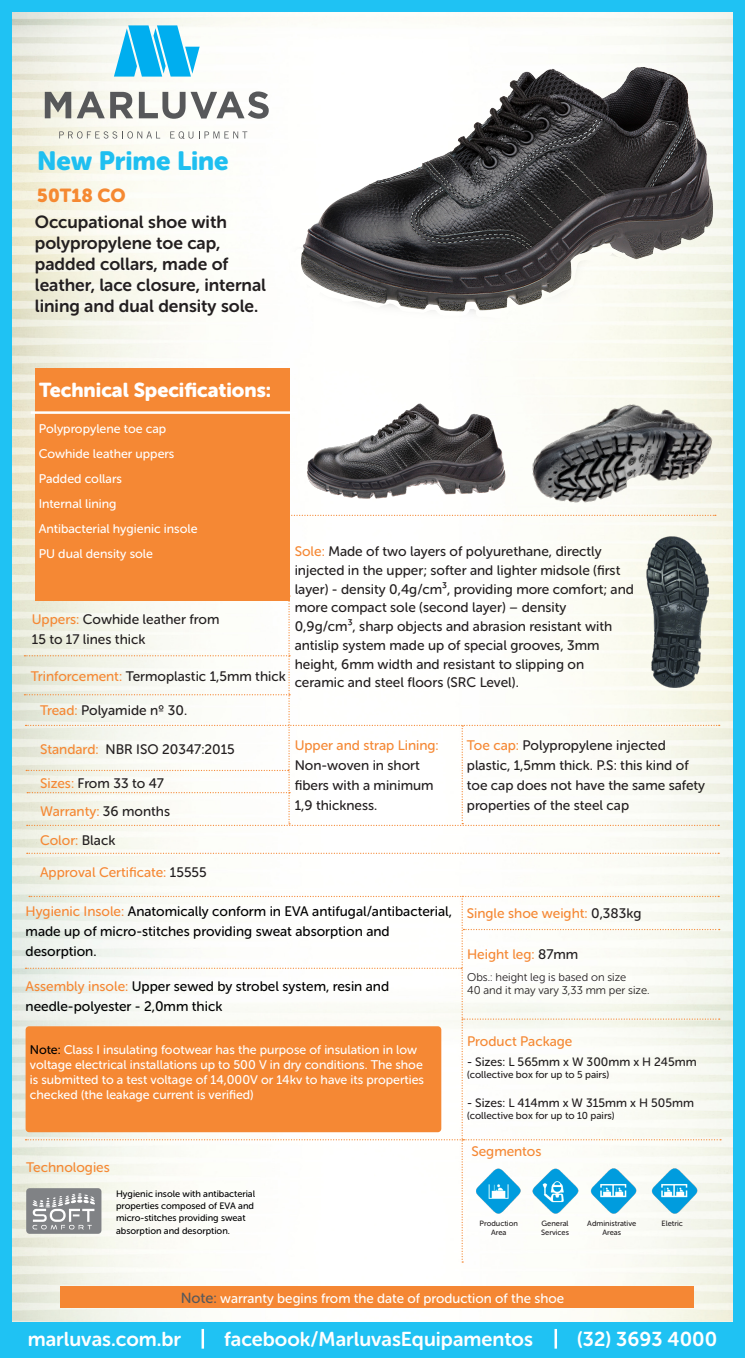
<style>
.page{position:relative;width:745px;height:1358px;background:#fff}
.page>*{position:absolute;margin:0;border:0;box-sizing:border-box;transform-origin:0 0}
.t1{font:26.25px "Museo Sans Rounded 900";color:#1fbff0}
.t2{font:20px "Museo Sans Rounded 700";color:#fff}
.t3{font:20px "Museo Sans Rounded 900";color:#fff}
.t4{font:18.75px "Museo Sans Rounded 900";color:#f58932}
.t5{font:17.5px/21px "Museo Sans Rounded 700";color:#231f20}
.t6{font:13.75px/18.8px "Museo Sans Rounded 500";color:#231f20}
.t7{font:13.75px/20px "Museo Sans Rounded 500";color:#000001}
.t8{font:13.75px "Museo Sans Rounded 500";color:#f58834}
.t9{font:13.5px "Museo Sans Rounded 500";color:#fff}
.t10{font:12.5px/15px "Museo Sans Rounded 500";color:#fff}
.t11{font:12.12px "Museo Sans Rounded 500";color:#231f20}
.t12{font:11.25px "Museo Sans Rounded 300";color:#231f20}
.t13{font:10px "Museo Sans Rounded 500";color:#231f20}
.t14{font:9.25px/12.4px "Museo Sans Rounded 500";color:#000001}
.t15{font:7.62px/9.1px "Museo Sans Rounded 500";color:#231f20;text-align:center}
.s1{color:#f58834}
.s2{color:#231f20}
.s3{color:#f58734}
.s4{color:#000001}
.s5{font-size:14.62px;color:#57585a}
</style>
<div class="page">
<div style="left:0;top:0;width:744px;height:1357px;background:#1fc2f3"></div>
<img style="left:12px;top:12px;width:720px;height:1309px">
<div style="left:35px;top:368px;width:254px;height:232px;background:#f58834"></div>
<hr style="left:31px;top:411px;width:266px;height:3px;background:#fff">
<svg style="left:27px;top:852px;width:691px;height:1px"></svg>
<div style="left:60px;top:1285px;width:634px;height:22px;background:#f58734"></div>
<svg style="left:114px;top:25px;width:85px;height:52px;background:#4fc6f1"></svg>
<svg style="left:45px;top:92px;width:26px;height:26px"></svg>
<svg style="left:77px;top:92px;width:56px;height:26px"></svg>
<svg style="left:139px;top:91px;width:129px;height:28px;background:#b7b7b6"></svg>
<svg style="left:59px;top:131px;width:101px;height:7px"></svg>
<svg style="left:170px;top:131px;width:77px;height:8px"></svg>
<hr style="left:201px;top:1328px;width:3px;height:20px;background:#fff">
<hr style="left:554px;top:1328px;width:2px;height:20px;background:#fff">
<svg style="left:25px;top:895px;width:695px;height:367px;background:#f8f8f3"></svg>
<svg style="left:24px;top:595px;width:695px;height:230px;background:#faf9f2"></svg>
<img style="left:635px;top:535px;width:84px;height:160px">
<img style="left:471px;top:1166px;width:54px;height:47px">
<img style="left:584px;top:1166px;width:55px;height:47px">
<img style="left:527px;top:1166px;width:54px;height:47px">
<img style="left:289px;top:25px;width:439px;height:327px">
<img style="left:293px;top:373px;width:215px;height:143px">
<img style="left:508px;top:361px;width:207px;height:168px">
<img style="left:645px;top:1166px;width:54px;height:47px">
<div style="left:26px;top:1026px;width:415px;height:105px;background:#f58834;border-radius:4px"></div>
<p class="t1" style="left:37px;top:145px;width:193px">New Prime Line</p>
<p class="t4" style="left:37px;top:185px;width:90px">50T18 CO</p>
<p class="t5" style="left:35px;top:212px;width:233px">Occupational shoe with polypropylene toe cap, padded collars, made of leather, lace closure, internal lining and dual density sole.</p>
<p class="t3" style="left:39px;top:379px;width:233px">Technical Specifications:</p>
<p class="t10" style="left:39px;top:421px;width:129px">Polypropylene toe cap</p>
<p class="t10" style="left:39px;top:446px;width:137px">Cowhide leather uppers</p>
<p class="t10" style="left:39px;top:471px;width:85px">Padded collars</p>
<p class="t10" style="left:39px;top:496px;width:79px">Internal lining</p>
<p class="t10" style="left:39px;top:521px;width:160px">Antibacterial hygienic insole</p>
<p class="t10" style="left:39px;top:546px;width:116px">PU dual density sole</p>
<p class="t6" style="left:294px;top:542px;width:340px"><span class="s1">Sole:</span> Made of two layers of polyurethane, directly injected in the upper; softer and lighter midsole (first layer) - density 0,4g/cm³, providing more comfort; and more compact sole (second layer) – density</p>
<p class="t6" style="left:294px;top:617px;width:319px">0,9g/cm³, sharp objects and abrasion resistant with antislip system made up of special grooves, 3mm height, 6mm width and resistant to slipping on ceramic and steel floors (SRC Level).</p>
<p class="t6" style="left:32px;top:609px;width:189px"><span class="s1">Uppers:</span> Cowhide leather from</p>
<p class="t6" style="left:32px;top:629px;width:115px">15 to 17 lines thick</p>
<p class="t6" style="left:31px;top:666px;width:256px"><span class="s1">Trinforcement:</span> Termoplastic 1,5mm thick</p>
<p class="t6" style="left:40px;top:701px;width:148px"><span class="s1">Tread:</span> Polyamide nº 30.</p>
<p class="t6" style="left:40px;top:739px;width:196px"><span class="s1">Standard:</span> NBR ISO 20347:2015</p>
<p class="t6" style="left:40px;top:773px;width:125px"><span class="s1">Sizes:</span> From 33 to 47</p>
<p class="t8" style="left:40px;top:803px;width:131px">Warranty: <span class="s2">36 months</span></p>
<p class="t8" style="left:40px;top:833px;width:77px">Color: <span class="s2">Black</span></p>
<p class="t8" style="left:40px;top:864px;width:168px">Approval Certificate: <span class="s2">15555</span></p>
<p class="t7" style="left:26px;top:900px;width:427px"><span class="s3">Hygienic Insole:</span> Anatomically conform in EVA antifugal/antibacterial, made up of micro-stitches providing sweat absorption and</p>
<p class="t7" style="left:26px;top:940px;width:72px">desorption.</p>
<p class="t8" style="left:294px;top:737px;width:145px">Upper and strap Lining:</p>
<p class="t6" style="left:294px;top:755px;width:126px">Non-woven in short</p>
<p class="t6" style="left:294px;top:775px;width:140px">fibers with a minimum</p>
<p class="t6" style="left:294px;top:795px;width:84px">1,9 thickness.</p>
<p class="t6" style="left:466px;top:735px;width:240px;line-height:20px"><span class="s1">Toe cap:</span> Polypropylene injected plastic, 1,5mm thick. P.S: this kind of toe cap does not have the same safety properties of the steel cap</p>
<p class="t8" style="left:466px;top:905px;width:176px">Single shoe weight: <span class="s2">0,383kg</span></p>
<p class="t8" style="left:467px;top:946px;width:112px">Height leg: <span class="s2">87mm</span></p>
<p class="t7" style="left:26px;top:976px;width:365px"><span class="s3">Assembly insole:</span> Upper sewed by strobel system, resin and</p>
<p class="t7" style="left:26px;top:996px;width:198px">needle-polyester - 2,0mm thick</p>
<p class="t10" style="left:30px;top:1041px;width:395px"><span class="s4">Note:</span> Class I insulating footwear has the purpose of insulation in low voltage electrical installations up to 500 V in dry conditions. The shoe is submitted to a test voltage of 14,000V or 14kv to have its properties checked (the leakage current is verified)</p>
<p class="t8" style="left:26px;top:1159px;width:85px">Technologies</p>
<p class="t14" style="left:116px;top:1187px;width:140px">Hygienic insole with antibacterial properties composed of EVA and micro-stitches providing sweat absorption and desorption.</p>
<p class="t12" style="left:467px;top:970px;width:160px">Obs.: height leg is based on size</p>
<p class="t12" style="left:467px;top:984px;width:184px">40 and it may vary 3,33 mm per size.</p>
<p class="t8" style="left:467px;top:1033px;width:107px">Product Package</p>
<p class="t11" style="left:467px;top:1054px;width:231px">- Sizes: L 565mm x W 300mm x H 245mm</p>
<p class="t13" style="left:467px;top:1068px;width:143px">(collective box for up to 5 pairs)</p>
<p class="t11" style="left:467px;top:1095px;width:228px">- Sizes: L 414mm x W 315mm x H 505mm</p>
<p class="t13" style="left:467px;top:1109px;width:149px">(collective box for up to 10 pairs)</p>
<p class="t8" style="left:471px;top:1143px;width:71px">Segmentos</p>
<p class="t15" style="left:479px;top:1218px;width:40px">Production<br>Area</p>
<p class="t15" style="left:541px;top:1218px;width:29px">General</p>
<p class="t15" style="left:540px;top:1227px;width:29px">Services</p>
<p class="t15" style="left:587px;top:1218px;width:50px">Administrative<br>Areas</p>
<p class="t15" style="left:661px;top:1218px;width:23px">Eletric</p>
<p class="t9" style="left:181px;top:1290px;width:385px"><span class="s5">Note:</span> warranty begins from the date of production of the shoe</p>
<p class="t2" style="left:28px;top:1327px;width:155px">marluvas.com.br</p>
<p class="t2" style="left:224px;top:1327px;width:310px">facebook/MarluvasEquipamentos</p>
<p class="t2" style="left:576px;top:1327px;width:141px">(32) 3693 4000</p>
</div>
